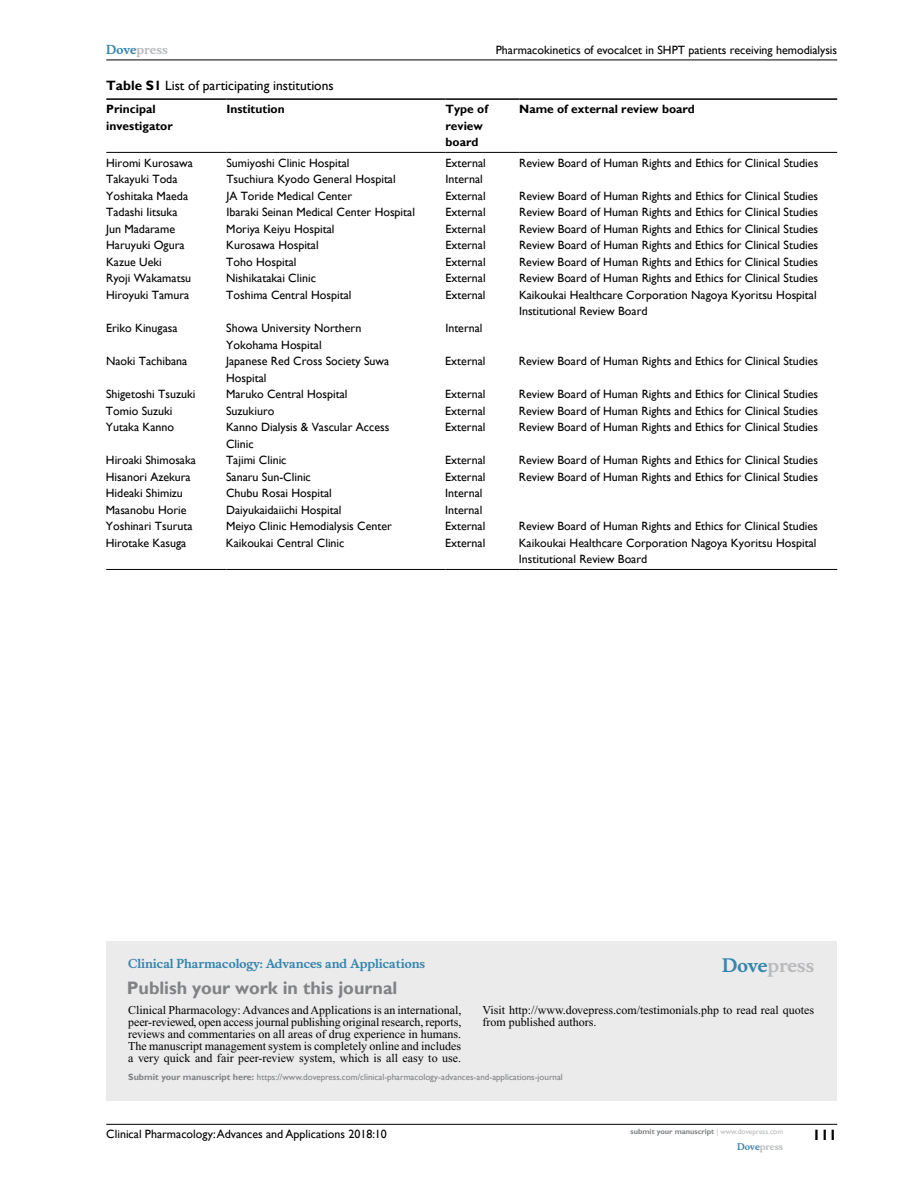
<style>
.page{position:relative;width:918px;height:1188px;background:#fff}
.page>*{position:absolute;margin:0;border:0;box-sizing:border-box;transform-origin:0 0}
.t1{font:700 18px "Gill Sans";color:#808285}
.t2{font:700 18px "Musee";color:#b8babc}
.t3{font:700 15px "Gill Sans";color:#000}
.t4{font:13.5px "Gill Sans";color:#000}
.t5{font:12px/16.5px "Gill Sans";color:#000}
.t6{font:12px/12px "Times New Roman";color:#000;text-align:justify}
.t7{font:700 12px/16.5px "Gill Sans";color:#000}
.t8{font:700 12px "Musee";color:#3785ad}
.t9{font:700 12px "Musee";color:#b8babc}
.t10{font:9px "Gill Sans";color:#808285}
.t11{font:700 9px "Musee";color:#b8babc}
.t12{font:700 7.5px "Gill Sans";color:#808285}
.s1{color:#3785ad}
.s2{font-weight:700}
.s3{font-weight:400;color:#b8babc}
</style>
<div class="page">
<div style="left:106px;top:941px;width:731px;height:159px;background:#ebebec"></div>
<hr style="left:106px;top:1124px;width:731px;height:1px;background:#000">
<hr style="left:106px;top:60px;width:731px;height:1px;background:#000">
<hr style="left:106px;top:98px;width:120px;height:2px;background:#000">
<hr style="left:226px;top:98px;width:220px;height:2px;background:#000">
<hr style="left:446px;top:98px;width:73px;height:2px;background:#000">
<hr style="left:519px;top:98px;width:318px;height:2px;background:#000">
<hr style="left:106px;top:152px;width:120px;height:1px;background:#000">
<hr style="left:226px;top:152px;width:220px;height:1px;background:#000">
<hr style="left:446px;top:152px;width:73px;height:1px;background:#000">
<hr style="left:519px;top:152px;width:318px;height:1px;background:#000">
<hr style="left:106px;top:569px;width:120px;height:1px;background:#000">
<hr style="left:226px;top:569px;width:220px;height:1px;background:#000">
<hr style="left:446px;top:569px;width:73px;height:1px;background:#000">
<hr style="left:519px;top:569px;width:318px;height:1px;background:#000">
<p class="t9" style="left:106px;top:43px;width:63px"><span class="s1">Dove</span>press</p>
<p class="t5" style="left:496px;top:42px;width:343px">Pharmacokinetics of evocalcet in SH PT patients receiving hemodialysis</p>
<p class="t4" style="left:106px;top:78px;width:229px"><span class="s2">Table S1</span> List of participating institutions</p>
<p class="t7" style="left:106px;top:101px;width:68px">Principal investigator</p>
<p class="t7" style="left:226px;top:101px;width:60px">Institution</p>
<p class="t7" style="left:446px;top:101px;width:44px">Type of review board</p>
<p class="t7" style="left:519px;top:101px;width:177px">Name of external review board</p>
<p class="t5" style="left:106px;top:155px;width:88px">Hiromi Kurosawa</p>
<p class="t5" style="left:226px;top:155px;width:125px">Sumiyoshi Clinic Hospital</p>
<p class="t5" style="left:446px;top:155px;width:42px">External</p>
<p class="t5" style="left:519px;top:155px;width:301px">Review Board of Human Rights and Ethics for Clinical Studies</p>
<p class="t5" style="left:106px;top:171px;width:73px">Takayuki Toda</p>
<p class="t5" style="left:226px;top:171px;width:171px">Tsuchiura Kyodo General Hospital</p>
<p class="t5" style="left:446px;top:171px;width:39px">Internal</p>
<p class="t5" style="left:106px;top:188px;width:83px">Yoshitaka Maeda</p>
<p class="t5" style="left:226px;top:188px;width:127px">JA Toride Medical Center</p>
<p class="t5" style="left:446px;top:188px;width:42px">External</p>
<p class="t5" style="left:519px;top:188px;width:301px">Review Board of Human Rights and Ethics for Clinical Studies</p>
<p class="t5" style="left:106px;top:204px;width:73px">Tadashi Iitsuka</p>
<p class="t5" style="left:226px;top:204px;width:190px">Ibaraki Seinan Medical Center Hospital</p>
<p class="t5" style="left:445px;top:204px;width:42px">External</p>
<p class="t5" style="left:519px;top:204px;width:301px">Review Board of Human Rights and Ethics for Clinical Studies</p>
<p class="t5" style="left:106px;top:221px;width:70px">Jun Madarame</p>
<p class="t5" style="left:226px;top:221px;width:110px">Moriya Keiyu Hospital</p>
<p class="t5" style="left:445px;top:221px;width:42px">External</p>
<p class="t5" style="left:519px;top:221px;width:301px">Review Board of Human Rights and Ethics for Clinical Studies</p>
<p class="t5" style="left:106px;top:237px;width:80px">Haruyuki Ogura</p>
<p class="t5" style="left:226px;top:237px;width:94px">Kurosawa Hospital</p>
<p class="t5" style="left:445px;top:237px;width:42px">External</p>
<p class="t5" style="left:519px;top:237px;width:301px">Review Board of Human Rights and Ethics for Clinical Studies</p>
<p class="t5" style="left:106px;top:254px;width:57px">Kazue Ueki</p>
<p class="t5" style="left:226px;top:254px;width:72px">Toho Hospital</p>
<p class="t5" style="left:445px;top:254px;width:42px">External</p>
<p class="t5" style="left:519px;top:254px;width:301px">Review Board of Human Rights and Ethics for Clinical Studies</p>
<p class="t5" style="left:106px;top:270px;width:87px">Ryoji Wakamatsu</p>
<p class="t5" style="left:226px;top:270px;width:91px">Nishikatakai Clinic</p>
<p class="t5" style="left:445px;top:270px;width:42px">External</p>
<p class="t5" style="left:519px;top:270px;width:301px">Review Board of Human Rights and Ethics for Clinical Studies</p>
<p class="t5" style="left:106px;top:287px;width:85px">Hiroyuki Tamura</p>
<p class="t5" style="left:226px;top:287px;width:127px">Toshima Central Hospital</p>
<p class="t5" style="left:445px;top:287px;width:42px">External</p>
<p class="t5" style="left:519px;top:287px;width:299px">Kaikoukai Healthcare Corporation Nagoya Kyoritsu Hospital<br>Institutional Review Board</p>
<p class="t5" style="left:106px;top:320px;width:73px">Eriko Kinugasa</p>
<p class="t5" style="left:226px;top:320px;width:137px">Showa University Northern<br>Yokohama Hospital</p>
<p class="t5" style="left:445px;top:320px;width:39px">Internal</p>
<p class="t5" style="left:106px;top:353px;width:83px">Naoki Tachibana</p>
<p class="t5" style="left:226px;top:353px;width:165px">Japanese Red Cross Society Suwa<br>Hospital</p>
<p class="t5" style="left:445px;top:353px;width:42px">External</p>
<p class="t5" style="left:519px;top:353px;width:301px">Review Board of Human Rights and Ethics for Clinical Studies</p>
<p class="t5" style="left:106px;top:386px;width:91px">Shigetoshi Tsuzuki</p>
<p class="t5" style="left:226px;top:386px;width:123px">Maruko Central Hospital</p>
<p class="t5" style="left:445px;top:386px;width:42px">External</p>
<p class="t5" style="left:519px;top:386px;width:301px">Review Board of Human Rights and Ethics for Clinical Studies</p>
<p class="t5" style="left:106px;top:403px;width:68px">Tomio Suzuki</p>
<p class="t5" style="left:226px;top:403px;width:50px">Suzukiuro</p>
<p class="t5" style="left:445px;top:403px;width:42px">External</p>
<p class="t5" style="left:519px;top:403px;width:301px">Review Board of Human Rights and Ethics for Clinical Studies</p>
<p class="t5" style="left:106px;top:419px;width:70px">Yutaka Kanno</p>
<p class="t5" style="left:226px;top:419px;width:165px">Kanno Dialysis &amp; Vascular Access<br>Clinic</p>
<p class="t5" style="left:445px;top:419px;width:42px">External</p>
<p class="t5" style="left:519px;top:419px;width:301px">Review Board of Human Rights and Ethics for Clinical Studies</p>
<p class="t5" style="left:106px;top:452px;width:92px">Hiroaki Shimosaka</p>
<p class="t5" style="left:226px;top:452px;width:62px">Tajimi Clinic</p>
<p class="t5" style="left:445px;top:452px;width:42px">External</p>
<p class="t5" style="left:519px;top:452px;width:301px">Review Board of Human Rights and Ethics for Clinical Studies</p>
<p class="t5" style="left:106px;top:469px;width:86px">Hisanori Azekura</p>
<p class="t5" style="left:226px;top:469px;width:86px">Sanaru Sun-Clinic</p>
<p class="t5" style="left:445px;top:469px;width:42px">External</p>
<p class="t5" style="left:519px;top:469px;width:301px">Review Board of Human Rights and Ethics for Clinical Studies</p>
<p class="t5" style="left:106px;top:485px;width:79px">Hideaki Shimizu</p>
<p class="t5" style="left:226px;top:485px;width:107px">Chubu Rosai Hospital</p>
<p class="t5" style="left:445px;top:485px;width:39px">Internal</p>
<p class="t5" style="left:106px;top:502px;width:82px">Masanobu Horie</p>
<p class="t5" style="left:226px;top:502px;width:117px">Daiyukaidaiichi Hospital</p>
<p class="t5" style="left:445px;top:502px;width:39px">Internal</p>
<p class="t5" style="left:106px;top:518px;width:88px">Yoshinari Tsuruta</p>
<p class="t5" style="left:226px;top:518px;width:168px">Meiyo Clinic Hemodialysis Center</p>
<p class="t5" style="left:445px;top:518px;width:42px">External</p>
<p class="t5" style="left:519px;top:518px;width:301px">Review Board of Human Rights and Ethics for Clinical Studies</p>
<p class="t5" style="left:106px;top:535px;width:82px">Hirotake Kasuga</p>
<p class="t5" style="left:226px;top:535px;width:120px">Kaikoukai Central Clinic</p>
<p class="t5" style="left:445px;top:535px;width:42px">External</p>
<p class="t5" style="left:519px;top:535px;width:299px">Kaikoukai Healthcare Corporation Nagoya Kyoritsu Hospital<br>Institutional Review Board</p>
<p class="t8" style="left:128px;top:956px;width:298px">Clinical Pharmacology: Advances and Applications</p>
<h1 class="t1" style="left:127px;top:977px;width:272px">Publish your work in this journal</h1>
<h1 class="t2" style="left:722px;top:955px;width:94px"><span class="s1">Dove</span>press</h1>
<p class="t6" style="left:128px;top:1004px;width:335px">Clinical Pharmacology: Advances and Applications is an international, peer-reviewed, open access journal publishing original research, reports, reviews and commentaries on all areas of drug experience in humans.<br>The manuscript management system is completely online and includes a very quick and fair peer-review system, which is all easy to use.</p>
<p class="t6" style="left:482px;top:1004px;width:333px">Visit http://www.dovepress.com/testimonials.php to read real quotes from published authors.</p>
<p class="t10" style="left:128px;top:1072px;width:436px"><span class="s2">Submit your manuscript here:</span> https://www.dovepress.com/clinical-pharmacology-advances-and-applications-journal</p>
<p class="t5" style="left:106px;top:1126px;width:282px">Clinical Pharmacology: Advances and Applications 2018:10</p>
<p class="t12" style="left:631px;top:1127px;width:154px">submit your manuscript <span class="s3">| www.dovepress.com</span></p>
<p class="t11" style="left:737px;top:1141px;width:48px"><span class="s1">Dove</span>press</p>
<p class="t3" style="left:812px;top:1126px;width:26px">111</p>
</div>
